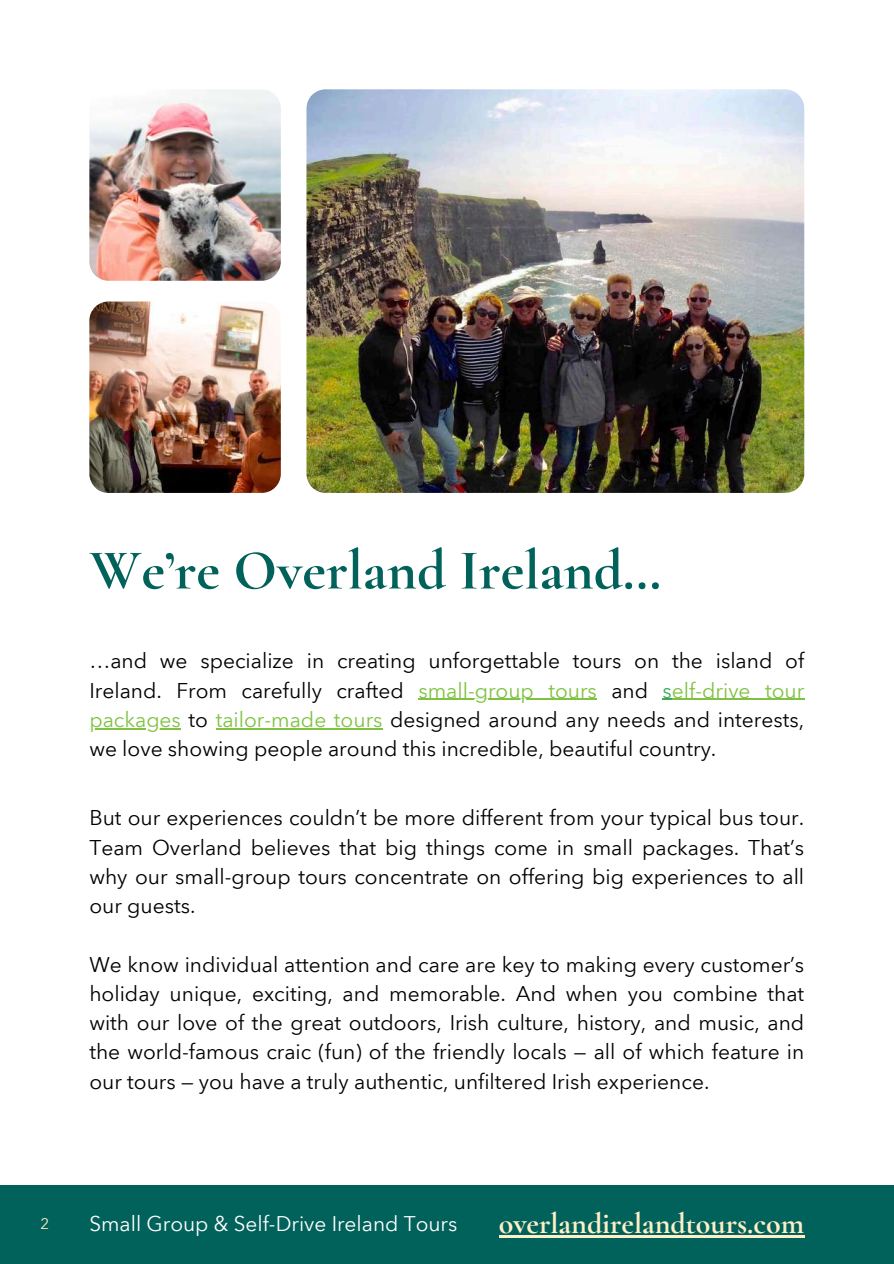
<style>
.page{position:relative;width:894px;height:1264px;background:#fff}
.page>*{position:absolute;margin:0;border:0;box-sizing:border-box;transform-origin:0 0}
.t1{font:700 57px "Cormorant Garamond";color:#00625b}
.t2{font:700 30px "Cormorant Garamond";color:#ffeec6}
.t3{font:21px/29.2px "Avenir Next Arabic";color:#000;text-align:justify}
.t4{font:20.85px "Avenir Next Arabic";color:#fff}
.t5{font:15px "Avenir Next Arabic";color:#ffeec6}
.s1{color:#7fc241}
.s2{color:#3ba959}
</style>
<div class="page">
<img style="left:89px;top:89px;width:192px;height:192px;border-radius:19px">
<img style="left:306px;top:89px;width:498px;height:404px">
<img style="left:89px;top:301px;width:192px;height:192px;border-radius:19px">
<div style="left:0;top:1184px;width:893px;height:79px;background:#00625b"></div>
<hr style="left:418px;top:699px;width:178px;height:1px;background:#7fc241">
<hr style="left:671px;top:699px;width:133px;height:1px;background:#7fc241">
<hr style="left:89px;top:728px;width:92px;height:1px;background:#7fc241">
<hr style="left:216px;top:728px;width:166px;height:1px;background:#7fc241">
<hr style="left:498px;top:1235px;width:306px;height:2px;background:#ffeec6">
<h1 class="t1" style="left:89px;top:536px;width:573px">We’re Overland Ireland…</h1>
<p class="t3" style="left:89px;top:646px;width:716px">…and we specialize in creating unforgettable tours on the island of Ireland. From carefully crafted <span class="s1">small-group tours</span> and <span class="s2">s</span><span class="s1">elf-drive tour packages</span> to <span class="s1">tailor-made tours</span> designed around any needs and interests, we love showing people around this incredible, beautiful country.</p>
<p class="t3" style="left:89px;top:803px;width:716px">But our experiences couldn’t be more different from your typical bus tour.<br>Team Overland believes that big things come in small packages. That’s why our small-group tours concentrate on offering big experiences to all our guests.</p>
<p class="t3" style="left:89px;top:949px;width:716px">We know individual attention and care are key to making every customer’s holiday unique, exciting, and memorable. And when you combine that with our love of the great outdoors, Irish culture, history, and music, and the world-famous craic (fun) of the friendly locals — all of which feature in our tours — you have a truly authentic, unfiltered Irish experience.</p>
<p class="t5" style="left:40px;top:1214px;width:10px">2</p>
<p class="t4" style="left:89px;top:1211px;width:369px">Small Group &amp; Self-Drive Ireland Tours</p>
<h2 class="t2" style="left:498px;top:1205px;width:307px">overlandirelandtours.com</h2>
</div>
